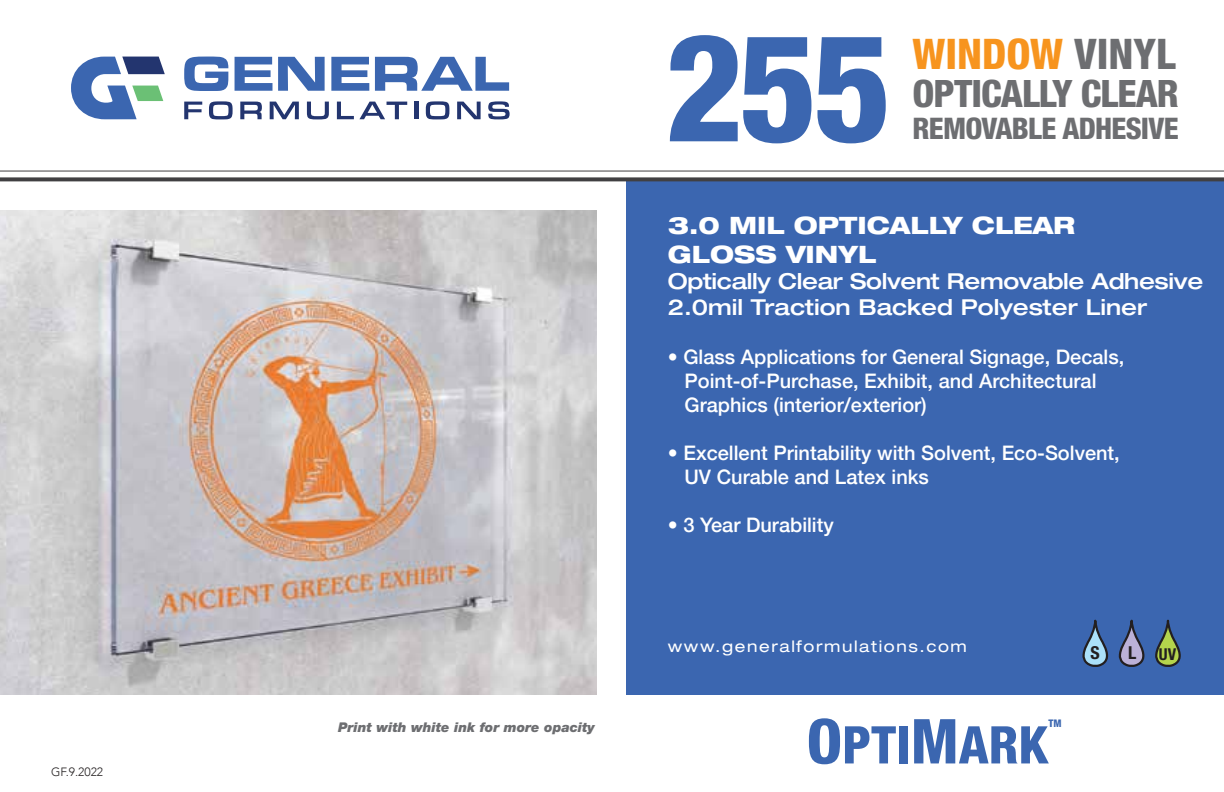
<style>
.page{position:relative;width:1224px;height:792px;background:#fff}
.page>*{position:absolute;margin:0;border:0;box-sizing:border-box;transform-origin:0 0}
.t1{font:800 condensed 150px "Helvetica Neue LT Std";color:#3b66b0}
.t2{font:800 condensed 52px "Helvetica Neue LT Std";color:#3b66b0}
.t3{font:800 condensed 42.2px "Helvetica Neue LT Std";color:#f7941e}
.t4{font:800 condensed 37.8px "Helvetica Neue LT Std";letter-spacing:-.025em;color:#6d6e71}
.t5{font:800 condensed 29.8px "Helvetica Neue LT Std";letter-spacing:-.025em;color:#6d6e71}
.t6{font:800 expanded 24px/28.8px "Helvetica Neue LT Std";color:#fff}
.t7{font:500 expanded 22px/26.4px "Helvetica Neue LT Std";letter-spacing:-.015em;color:#fff}
.t8{font:500 20px/24px "Helvetica Neue";color:#fff}
.t9{font:700 condensed 17.8px "Helvetica Neue LT Std";color:#231f20}
.t10{font:700 condensed 16.4px "Helvetica Neue LT Std";color:#231f20}
.t11{font:expanded 16px "Helvetica Neue LT Std";letter-spacing:.1em;color:#fff}
.t12{font:italic 900 13.4px "Helvetica Neue LT Std";color:#6d6e71}
.t13{font:300 12px "Avenir";color:#231f20}
.t14{font:800 condensed 10.4px "Helvetica Neue LT Std";color:#3b66b0}
.s1{color:#6d6e71}
.s2{font-size:62px}
</style>
<div class="page">
<div style="left:627px;top:179px;width:597px;height:516px;background:#3b66b0"></div>
<hr style="left:0;top:171px;width:1224px;height:1px;background:#414042">
<svg style="left:0;top:177px;width:1224px;height:4px;background:#545355"></svg>
<img style="left:0;top:210px;width:597px;height:485px">
<svg style="left:1082px;top:619px;width:25px;height:48px"></svg>
<svg style="left:1118px;top:619px;width:26px;height:48px"></svg>
<svg style="left:1155px;top:619px;width:25px;height:48px"></svg>
<svg style="left:184px;top:102px;width:18px;height:17px"></svg>
<svg style="left:209px;top:101px;width:24px;height:18px"></svg>
<svg style="left:240px;top:102px;width:22px;height:17px"></svg>
<svg style="left:270px;top:102px;width:29px;height:17px"></svg>
<svg style="left:307px;top:102px;width:22px;height:17px"></svg>
<svg style="left:337px;top:102px;width:70px;height:17px"></svg>
<hr style="left:414px;top:102px;width:4px;height:17px;background:#23356f">
<svg style="left:426px;top:101px;width:23px;height:18px"></svg>
<svg style="left:457px;top:102px;width:24px;height:17px"></svg>
<svg style="left:488px;top:101px;width:22px;height:18px"></svg>
<svg style="left:184px;top:57px;width:44px;height:34px"></svg>
<svg style="left:235px;top:57px;width:90px;height:34px"></svg>
<svg style="left:331px;top:57px;width:38px;height:34px"></svg>
<svg style="left:375px;top:57px;width:134px;height:34px"></svg>
<svg style="left:71px;top:57px;width:94px;height:62px"></svg>
<p class="t13" style="left:51px;top:765px;width:53px">GF.9.2022</p>
<h1 class="t1" style="left:665px;top:-5px;width:228px">255</h1>
<h3 class="t3" style="left:913px;top:28px;width:265px">WINDOW <span class="s1">VINYL</span></h3>
<h3 class="t4" style="left:913px;top:70px;width:268px">OPTICALLY CLEAR</h3>
<h3 class="t5" style="left:913px;top:110px;width:268px">REMOVABLE ADHESIVE</h3>
<p class="t6" style="left:668px;top:210px;width:409px">3.0 MIL OPTICALLY CLEAR<br>GLOSS VINYL</p>
<p class="t7" style="left:668px;top:267px;width:537px">Optically Clear Solvent Removable Adhesive<br>2.0mil Traction Backed Polyester Liner</p>
<p class="t8" style="left:685px;top:343px;width:441px;text-indent:-17px">• Glass Applications for General Signage, Decals,<br>Point-of-Purchase, Exhibit, and Architectural<br>Graphics (interior/exterior)</p>
<p class="t8" style="left:685px;top:439px;width:437px;text-indent:-17px">• Excellent Printability with Solvent, Eco-Solvent,<br>UV Curable and Latex inks</p>
<p class="t8" style="left:668px;top:511px;width:167px">• 3 Year Durability</p>
<p class="t11" style="left:668px;top:636px;width:301px">www.generalformulations.com</p>
<h2 class="t2" style="left:807px;top:713px;width:243px"><span class="s2">O</span>PTI<span class="s2">M</span>ARK</h2>
<p class="t12" style="left:338px;top:719px;width:258px">Print with white ink for more opacity</p>
<p class="t14" style="left:1048px;top:717px;width:15px">TM</p>
<p class="t9" style="left:1090px;top:642px;width:11px">S</p>
<p class="t9" style="left:1128px;top:642px;width:10px">L</p>
<p class="t10" style="left:1159px;top:644px;width:19px">UV</p>
</div>
